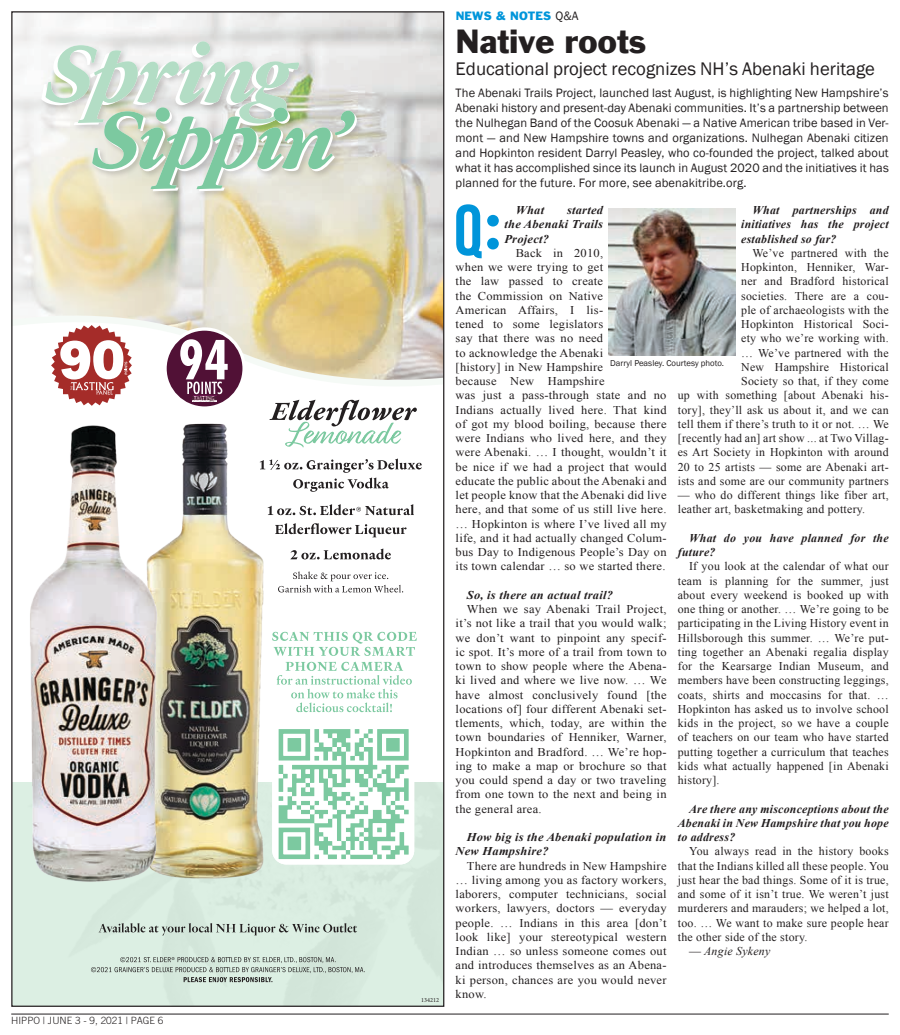
<style>
.page{position:relative;width:900px;height:1035px;background:#fff}
.page>*{position:absolute;margin:0;border:0;box-sizing:border-box;transform-origin:0 0}
._1_0_Hede{font:31.25px "Franklin Gothic";color:#231f20}
._1_1_Subhede{font:18.75px "Franklin Gothic";color:#231f20}
._1_1_Subhede-2{font:12.5px/15px "Franklin Gothic";letter-spacing:.01em;color:#231f20;text-align:justify}
._3_0_Text{font:11.88px/14.2px "Times New Roman";letter-spacing:.02em;color:#231f20;text-align:justify;scale:1.05 1}
._3_0_Text-2{font:11.88px/14.2px "Times New Roman";letter-spacing:.02em;color:#231f20;text-align:justify}
._3_0_Text-3{font:italic 700 11.88px/14.2px "Times New Roman";letter-spacing:.02em;color:#231f20;text-align:justify}
._3_0_Text-4{font:italic 700 11.88px/14.2px "Times New Roman";letter-spacing:.02em;color:#231f20;text-align:justify;scale:1.05 1}
._3_0_Text-5{font:italic 11.88px "Times New Roman";letter-spacing:.02em;color:#231f20}
.t1{font:11.25px "Franklin Gothic";letter-spacing:.015em;color:#0095da}
.t2{font:300 10px "Trade Gothic";color:#231f20}
._6_2_Cutline__minor{font:8.75px "Franklin Gothic";color:#231f20}
.t3{font:6.25px "Minion Pro";color:#231f20}
.s1{font-size:12.5px;color:#231f20}
.s2{font-style:normal}
</style>
<div class="page">
<hr style="left:11px;top:1014px;width:878px;height:1px;background:#231f20">
<img style="left:609px;top:209px;width:127px;height:147px">
<svg style="left:456px;top:204px;width:43px;height:54px"></svg>
<img style="left:13px;top:13px;width:429px;height:367px">
<div style="left:40px;top:39px;width:324px;height:160px;background:#231f20;opacity:.17"></div>
<svg style="left:41px;top:41px;width:316px;height:150px"></svg>
<img style="left:162px;top:423px;width:111px;height:462px">
<svg style="left:165px;top:329px;width:79px;height:79px;background:#6a3352"></svg>
<div style="left:163px;top:327px;width:83px;height:83px;border:3px solid #fff;border-radius:50%"></div>
<svg style="left:193px;top:401px;width:23px;height:1px"></svg>
<img style="left:193px;top:396px;width:23px;height:5px">
<svg style="left:180px;top:339px;width:48px;height:55px"></svg>
<img style="left:25px;top:425px;width:137px;height:462px">
<svg style="left:51px;top:325px;width:81px;height:81px"></svg>
<svg style="left:278px;top:571px;width:125px;height:21px"></svg>
<svg style="left:290px;top:549px;width:101px;height:10px"></svg>
<svg style="left:275px;top:523px;width:132px;height:14px"></svg>
<svg style="left:268px;top:504px;width:146px;height:11px"></svg>
<svg style="left:260px;top:459px;width:162px;height:33px"></svg>
<svg style="left:269px;top:400px;width:148px;height:48px"></svg>
<svg style="left:272px;top:723px;width:142px;height:141px"></svg>
<svg style="left:277px;top:662px;width:135px;height:50px"></svg>
<svg style="left:272px;top:632px;width:145px;height:24px"></svg>
<svg style="left:91px;top:957px;width:274px;height:25px;background:#bfcfc5"></svg>
<svg style="left:98px;top:923px;width:259px;height:13px;background:#b5c3ba"></svg>
<p class="t2" style="left:11px;top:1014px;width:154px">HIPPO | JUNE 3 - 9, 2021 | PAGE 6</p>
<p class="t3" style="left:421px;top:996px;width:19px">134212</p>
<p class="t1" style="left:456px;top:9px;width:124px">NEWS &amp; NOTES <span class="s1">Q&amp;A</span></p>
<p class="_1_0_Hede" style="left:456px;top:21px;width:192px">Native roots</p>
<p class="_1_1_Subhede" style="left:456px;top:57px;width:421px">Educational project recognizes NH’s Abenaki heritage</p>
<p class="_1_1_Subhede-2" style="left:456px;top:85px;width:435px">The Abenaki Trails Project, launched last August, is highlighting New Hampshire’s Abenaki history and present-day Abenaki communities. It’s a partnership between the Nulhegan Band of the Coosuk Abenaki — a Native American tribe based in Ver&shy;mont — and New Hampshire towns and organizations. Nulhegan Abenaki citizen and Hopkinton resident Darryl Peasley, who co-founded the project, talked about what it has accomplished since its launch in August 2020 and the initiatives it has planned for the future. For more, see abenakitribe.org.</p>
<p class="_3_0_Text-4" style="left:516px;top:203px;width:29px">What</p>
<p class="_3_0_Text-4" style="left:504px;top:203px;width:96px;text-indent:63px">started the Abenaki Trails Project?</p>
<p class="_3_0_Text" style="left:456px;top:246px;width:202px;text-align:left;text-indent:60px">Back in 2010,<br>when we were trying to get<br>the law passed to create<br>the Commission on Native<br>American Affairs, I lis-<br>tened to some legislators<br>say that there was no need<br>to acknowledge the Abenaki<br>[history] in New Hampshire<br>because New Hampshire<br>was just a pass-through state and no<br>Indians actually lived here. That kind of got my blood boiling, because there were Indians who lived here, and they were Abenaki. … I thought, wouldn’t it be nice if we had a project that would educate the public about the Abenaki and let people know that the Abenaki did live here, and that some of us still live here. … Hopkinton is where I’ve lived all my life, and it had actually changed Colum&shy;bus Day to Indigenous People’s Day on its town calendar … so we started there.</p>
<p class="_3_0_Text-4" style="left:467px;top:587px;width:141px">So, is there an actual trail?</p>
<p class="_3_0_Text" style="left:456px;top:602px;width:202px;text-indent:11px">When we say Abenaki Trail Project, it’s not like a trail that you would walk; we don’t want to pinpoint any specif&shy;ic spot. It’s more of a trail from town to town to show people where the Abena&shy;ki lived and where we live now. … We have almost conclusively found [the locations of] four different Abenaki set&shy;tlements, which, today, are within the town boundaries of Henniker, Warner, Hopkinton and Bradford. … We’re hop&shy;ing to make a map or brochure so that you could spend a day or two traveling from one town to the next and being in the general area.</p>
<p class="_3_0_Text-4" style="left:456px;top:830px;width:202px;text-indent:11px">How big is the Abenaki population in<br>New Hampshire?</p>
<p class="_3_0_Text" style="left:456px;top:858px;width:202px;text-indent:11px">There are hundreds in New Hampshire … living among you as factory workers, laborers, computer technicians, social workers, lawyers, doctors — everyday people. … Indians in this area [don’t look like] your stereotypical western Indian … so unless someone comes out and introduces themselves as an Abena&shy;ki person, chances are you would never know.</p>
<p class="_3_0_Text-3" style="left:741px;top:203px;width:149px;text-indent:11px">What partnerships and initiatives has the project established so far?</p>
<p class="_3_0_Text-2" style="left:678px;top:246px;width:212px;text-align:right">We’ve partnered with the<br>Hopkinton, Henniker, War-<br>ner and Bradford historical<br>societies. There are a cou-<br>ple of archaeologists with the<br>Hopkinton Historical Soci-<br>ety who we’re working with.<br>… We’ve partnered with the<br>New Hampshire Historical<br>Society so that, if they come<br>up with something [about Abenaki his&shy;tory], they’ll ask us about it, and we can tell them if there’s truth to it or not. … We [recently had an] art show ... at Two Villag&shy;es Art Society in Hopkinton with around<br>20 to 25 artists — some are Abenaki art&shy;ists and some are our community partners</p>
<p class="_3_0_Text-2" style="left:678px;top:488px;width:212px">— who do different things like fiber art, leather art, basketmaking and pottery.</p>
<p class="_3_0_Text-3" style="left:678px;top:530px;width:212px;text-indent:11px">What do you have planned for the future?</p>
<p class="_3_0_Text-2" style="left:678px;top:559px;width:212px;text-indent:11px">If you look at the calendar of what our team is planning for the summer, just about every weekend is booked up with one thing or another. … We’re going to be participating in the Living History event in Hillsborough this summer. … We’re put&shy;ting together an Abenaki regalia display for the Kearsarge Indian Museum, and members have been constructing leggings, coats, shirts and moccasins for that. … Hopkinton has asked us to involve school kids in the project, so we have a couple of teachers on our team who have started putting together a curriculum that teaches kids what actually happened [in Abenaki history].</p>
<p class="_3_0_Text-3" style="left:678px;top:801px;width:212px;text-indent:11px">Are there any misconceptions about the Abenaki in New Hampshire that you hope to address?</p>
<p class="_3_0_Text-2" style="left:678px;top:844px;width:212px;text-indent:11px">You always read in the history books that the Indians killed all these people. You just hear the bad things. Some of it is true, and some of it isn’t true. We weren’t just murderers and marauders; we helped a lot, too. … We want to make sure people hear the other side of the story.</p>
<p class="_3_0_Text-5" style="left:689px;top:943px;width:83px"><span class="s2">—</span> Angie Sykeny</p>
<p class="_6_2_Cutline__minor" style="left:610px;top:358px;width:115px">Darryl Peasley. Courtesy photo.</p>
</div>
